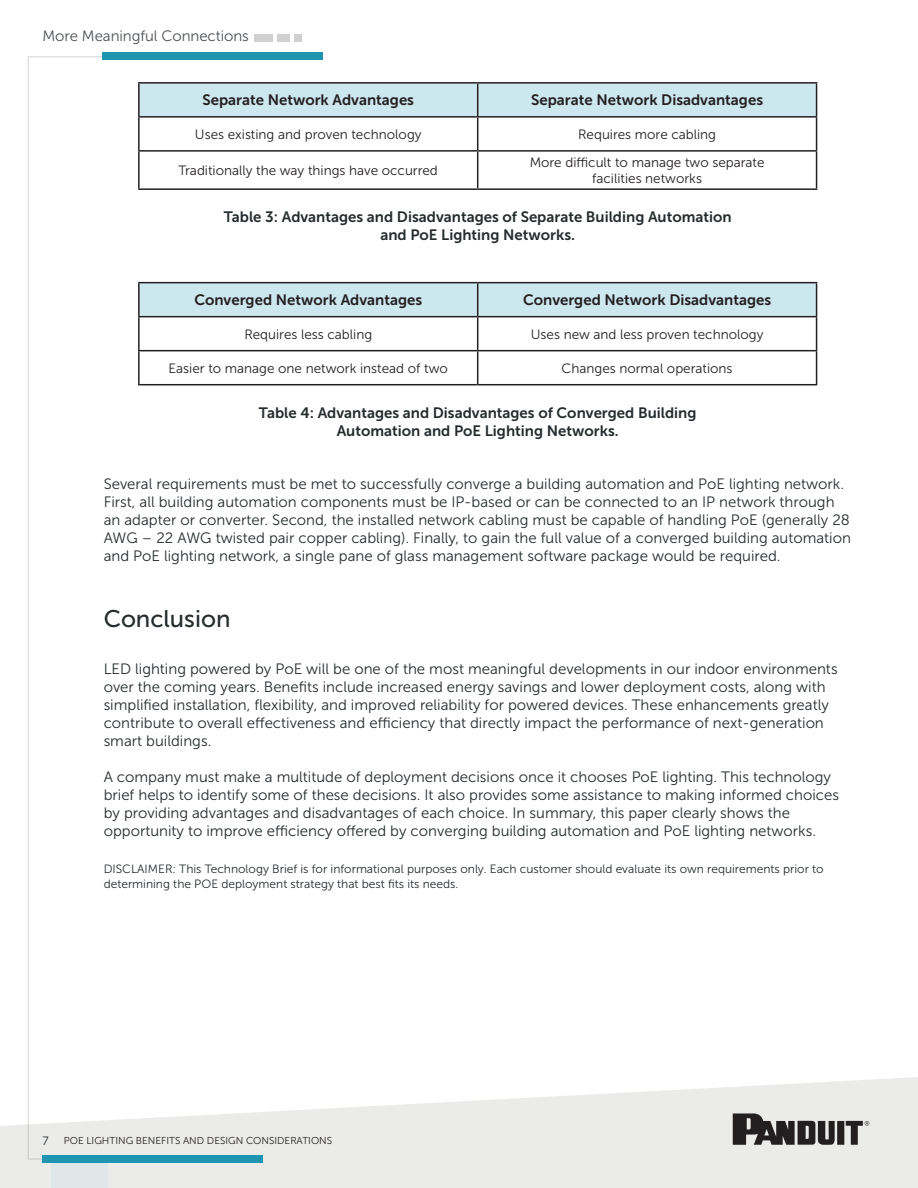
<style>
.page{position:relative;width:918px;height:1188px;background:#fff}
.page>*{position:absolute;margin:0;border:0;box-sizing:border-box;transform-origin:0 0}
.t1{font:24px "Museo Sans 500";color:#262b2d}
.t2{font:15px/18px "Museo Sans 300";color:#262b2d}
.t3{font:15px/18px "Museo Sans 700";color:#262b2d;text-align:center}
.t4{font:15px "Museo Sans 700";color:#231f20}
.t5{font:15px "Museo Sans 300";letter-spacing:-.005em;color:#4e5155}
.t6{font:13.5px/16.2px "Museo Sans 300";color:#231f20;text-align:center}
.t7{font:12px/15px "Museo Sans 300";color:#262b2d}
.t8{font:10.05px "Museo Sans 300";color:#231f20}
</style>
<div class="page">
<svg style="left:0;top:1077px;width:918px;height:111px;fill:#ebebea"></svg>
<svg style="left:27px;top:56px;width:92px;height:1104px"></svg>
<div style="left:102px;top:52px;width:221px;height:8px;background:#1f95b2"></div>
<div style="left:295px;top:34px;width:7px;height:7px;background:#cfd0cf"></div>
<div style="left:278px;top:34px;width:12px;height:7px;background:#cfd0cf"></div>
<div style="left:254px;top:34px;width:19px;height:7px;background:#cfd0cf"></div>
<div style="left:43px;top:1156px;width:220px;height:7px;background:#1f95b2"></div>
<svg style="left:733px;top:1113px;width:136px;height:32px;background:#777575"></svg>
<div style="left:51px;top:1163px;width:57px;height:24px;background:#e0e7e9"></div>
<div style="left:140px;top:84px;width:676px;height:32px;background:#cde7ee"></div>
<hr style="left:138px;top:82px;width:340px;height:2px;background:#231f20">
<hr style="left:138px;top:84px;width:2px;height:32px;background:#231f20">
<hr style="left:478px;top:82px;width:339px;height:2px;background:#231f20">
<hr style="left:477px;top:84px;width:1px;height:32px;background:#231f20">
<hr style="left:816px;top:84px;width:1px;height:32px;background:#231f20">
<hr style="left:138px;top:116px;width:340px;height:2px;background:#231f20">
<hr style="left:138px;top:118px;width:2px;height:32px;background:#231f20">
<hr style="left:478px;top:116px;width:339px;height:2px;background:#231f20">
<hr style="left:477px;top:118px;width:1px;height:32px;background:#231f20">
<hr style="left:816px;top:118px;width:1px;height:32px;background:#231f20">
<hr style="left:138px;top:150px;width:340px;height:2px;background:#231f20">
<hr style="left:138px;top:152px;width:2px;height:36px;background:#231f20">
<hr style="left:478px;top:150px;width:339px;height:2px;background:#231f20">
<hr style="left:477px;top:152px;width:1px;height:36px;background:#231f20">
<hr style="left:816px;top:152px;width:1px;height:36px;background:#231f20">
<hr style="left:138px;top:188px;width:340px;height:2px;background:#231f20">
<hr style="left:478px;top:188px;width:339px;height:2px;background:#231f20">
<div style="left:140px;top:283px;width:676px;height:33px;background:#cde7ee"></div>
<hr style="left:138px;top:282px;width:340px;height:1px;background:#231f20">
<hr style="left:138px;top:283px;width:2px;height:33px;background:#231f20">
<hr style="left:478px;top:282px;width:339px;height:1px;background:#231f20">
<hr style="left:477px;top:283px;width:1px;height:33px;background:#231f20">
<hr style="left:816px;top:283px;width:1px;height:33px;background:#231f20">
<hr style="left:138px;top:316px;width:340px;height:1px;background:#231f20">
<hr style="left:138px;top:317px;width:2px;height:33px;background:#231f20">
<hr style="left:478px;top:316px;width:339px;height:1px;background:#231f20">
<hr style="left:477px;top:317px;width:1px;height:33px;background:#231f20">
<hr style="left:816px;top:317px;width:1px;height:33px;background:#231f20">
<hr style="left:138px;top:350px;width:340px;height:1px;background:#231f20">
<hr style="left:138px;top:351px;width:2px;height:33px;background:#231f20">
<hr style="left:478px;top:350px;width:339px;height:1px;background:#231f20">
<hr style="left:477px;top:351px;width:1px;height:33px;background:#231f20">
<hr style="left:816px;top:351px;width:1px;height:33px;background:#231f20">
<hr style="left:138px;top:384px;width:340px;height:1px;background:#231f20">
<hr style="left:478px;top:384px;width:339px;height:1px;background:#231f20">
<p class="t5" style="left:43px;top:28px;width:208px">More Meaningful Connections</p>
<p class="t4" style="left:202px;top:92px;width:213px">Separate Network Advantages</p>
<p class="t4" style="left:531px;top:92px;width:233px">Separate Network Disadvantages</p>
<p class="t6" style="left:195px;top:126px;width:228px">Uses existing and proven technology</p>
<p class="t6" style="left:578px;top:126px;width:140px">Requires more cabling</p>
<p class="t6" style="left:179px;top:162px;width:261px">Traditionally the way things have occurred</p>
<p class="t6" style="left:530px;top:154px;width:236px">More difficult to manage two separate facilities networks</p>
<p class="t3" style="left:224px;top:208px;width:509px">Table 3: Advantages and Disadvantages of Separate Building Automation and PoE Lighting Networks.</p>
<p class="t4" style="left:194px;top:292px;width:229px">Converged Network Advantages</p>
<p class="t4" style="left:523px;top:292px;width:250px">Converged Network Disadvantages</p>
<p class="t6" style="left:244px;top:326px;width:129px">Requires less cabling</p>
<p class="t6" style="left:531px;top:326px;width:234px">Uses new and less proven technology</p>
<p class="t6" style="left:169px;top:360px;width:281px">Easier to manage one network instead of two</p>
<p class="t6" style="left:562px;top:360px;width:172px">Changes normal operations</p>
<p class="t3" style="left:259px;top:404px;width:439px">Table 4: Advantages and Disadvantages of Converged Building<br>Automation and PoE Lighting Networks.</p>
<p class="t2" style="left:104px;top:475px;width:749px">Several requirements must be met to successfully converge a building automation and PoE lighting network.<br>First, all building automation components must be IP-based or can be connected to an IP network through an adapter or converter. Second, the installed network cabling must be capable of handling PoE (generally 28<br>AWG – 22 AWG twisted pair copper cabling). Finally, to gain the full value of a converged building automation and PoE lighting network, a single pane of glass management software package would be required.</p>
<h1 class="t1" style="left:104px;top:606px;width:128px">Conclusion</h1>
<p class="t2" style="left:104px;top:660px;width:735px">LED lighting powered by PoE will be one of the most meaningful developments in our indoor environments over the coming years. Benefits include increased energy savings and lower deployment costs, along with simplified installation, flexibility, and improved reliability for powered devices. These enhancements greatly contribute to overall effectiveness and efficiency that directly impact the performance of next-generation smart buildings.</p>
<p class="t2" style="left:104px;top:768px;width:737px">A company must make a multitude of deployment decisions once it chooses PoE lighting. This technology brief helps to identify some of these decisions. It also provides some assistance to making informed choices by providing advantages and disadvantages of each choice. In summary, this paper clearly shows the opportunity to improve efficiency offered by converging building automation and PoE lighting networks.</p>
<p class="t7" style="left:104px;top:862px;width:722px">DISCLAIMER: This Technology Brief is for informational purposes only. Each customer should evaluate its own requirements prior to determining the POE deployment strategy that best fits its needs.</p>
<p class="t7" style="left:43px;top:1133px;width:8px">7</p>
<p class="t8" style="left:64px;top:1135px;width:270px">POE LIGHTING BENEFITS AND DESIGN CONSIDERATIONS</p>
</div>
